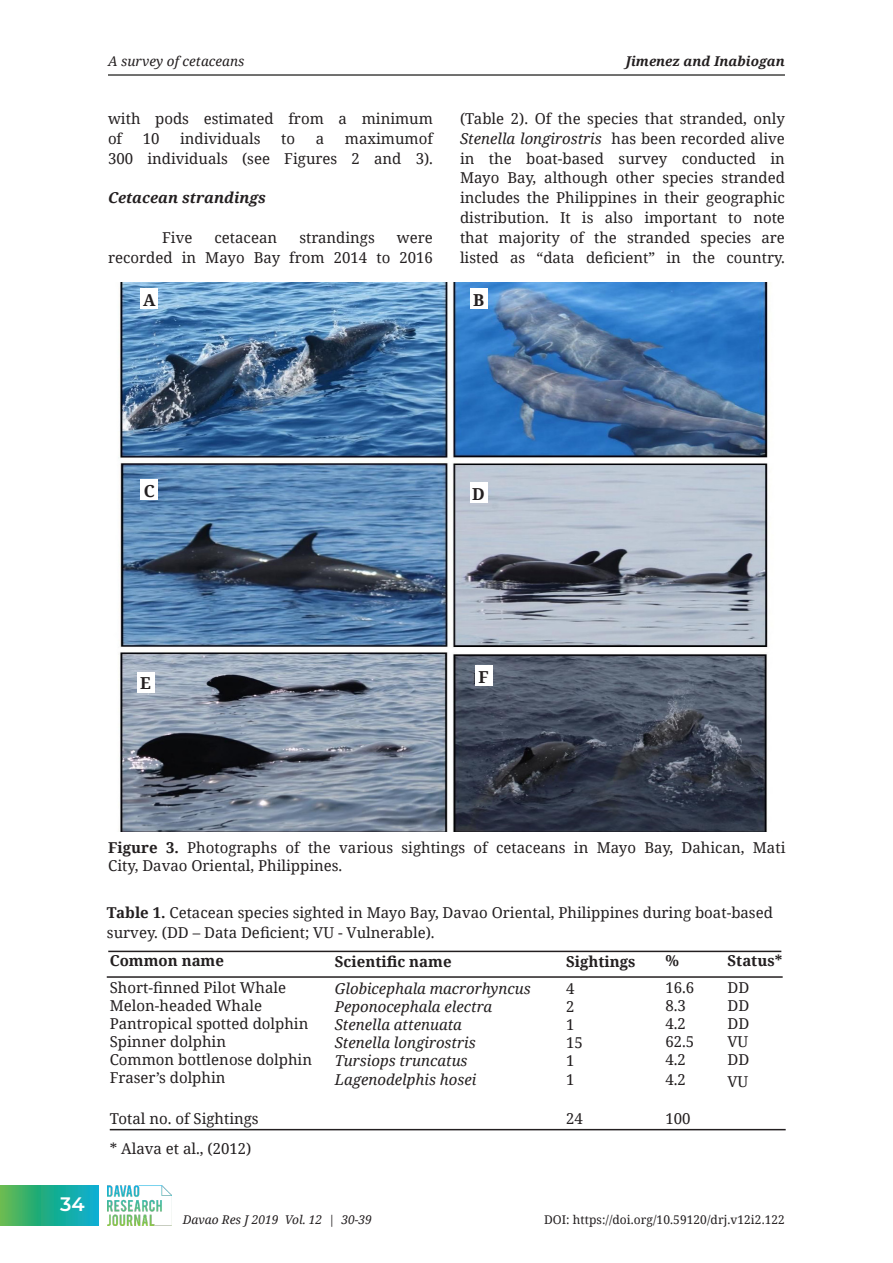
<style>
.page{position:relative;width:893px;height:1263px;background:#fff}
.page>*{position:absolute;margin:0;border:0;box-sizing:border-box;transform-origin:0 0}
.t1{font:600 19.5px "Montserrat";color:#fff}
.t2{font:700 16.5px "Noto Serif";color:#231f20}
.t3{font:15px/19.8px "Noto Serif";color:#231f20}
.t4{font:italic 15px "Noto Serif";color:#231f20}
.t5{font:700 15px "Noto Serif";color:#231f20}
.t6{font:italic 700 15px "Noto Serif";color:#231f20}
.t7{font:italic 700 13.5px "Noto Serif";color:#231f20}
.t8{font:italic 13.5px "Noto Serif";letter-spacing:.005em;color:#231f20}
.t9{font:12px "Noto Serif";letter-spacing:.005em;color:#231f20}
.t10{font:italic 12px "Noto Serif";color:#231f20}
.s1{font-style:italic}
.s2{font-weight:700}
</style>
<div class="page">
<hr style="left:108px;top:74px;width:677px;height:2px;background:#040503">
<svg style="left:0;top:1185px;width:98px;height:40px;background:#28af8b"></svg>
<img style="left:107px;top:1185px;width:65px;height:40px">
<hr style="left:108px;top:951px;width:673px;height:1px;background:#231f20">
<hr style="left:110px;top:1129px;width:676px;height:1px;background:#231f20">
<img style="left:118px;top:282px;width:650px;height:550px">
<div style="left:470px;top:289px;width:17px;height:20px;background:#fff"></div>
<div style="left:141px;top:289px;width:17px;height:20px;background:#fff"></div>
<div style="left:141px;top:479px;width:17px;height:21px;background:#fff"></div>
<div style="left:470px;top:482px;width:17px;height:21px;background:#fff"></div>
<div style="left:137px;top:672px;width:17px;height:20px;background:#fff"></div>
<div style="left:475px;top:665px;width:17px;height:20px;background:#fff"></div>
<hr style="left:107px;top:976px;width:676px;height:2px;background:#231f20">
<p class="t8" style="left:108px;top:52px;width:138px">A survey of cetaceans</p>
<p class="t7" style="left:626px;top:52px;width:161px">Jimenez and Inabiogan</p>
<p class="t3" style="left:108px;top:108px;width:326px">with pods estimated from a minimum</p>
<p class="t3" style="left:108px;top:128px;width:16px">of</p>
<p class="t3" style="left:143px;top:128px;width:18px">10</p>
<p class="t3" style="left:180px;top:128px;width:82px">individuals</p>
<p class="t3" style="left:281px;top:128px;width:15px">to</p>
<p class="t3" style="left:316px;top:128px;width:10px">a</p>
<p class="t3" style="left:345px;top:128px;width:90px">maximumof</p>
<p class="t3" style="left:108px;top:148px;width:326px">300 individuals (see Figures 2 and 3).</p>
<p class="t6" style="left:108px;top:187px;width:159px">Cetacean strandings</p>
<p class="t3" style="left:162px;top:227px;width:32px">Five</p>
<p class="t3" style="left:214px;top:227px;width:64px">cetacean</p>
<p class="t3" style="left:299px;top:227px;width:77px">strandings</p>
<p class="t3" style="left:397px;top:227px;width:38px">were</p>
<p class="t3" style="left:108px;top:247px;width:326px">recorded in Mayo Bay from 2014 to 2016</p>
<p class="t3" style="left:460px;top:108px;width:326px">(Table 2). Of the species that stranded, only<br><span class="s1">Stenella longirostris</span> has been recorded alive</p>
<p class="t3" style="left:460px;top:148px;width:326px">in the boat-based survey conducted in<br>Mayo Bay, although other species stranded</p>
<p class="t3" style="left:460px;top:187px;width:326px">includes the Philippines in their geographic</p>
<p class="t3" style="left:460px;top:207px;width:326px">distribution. It is also important to note</p>
<p class="t3" style="left:460px;top:227px;width:326px">that majority of the stranded species are listed as “data deficient” in the country.</p>
<p class="t2" style="left:143px;top:289px;width:14px">A</p>
<p class="t2" style="left:473px;top:289px;width:13px">B</p>
<p class="t2" style="left:144px;top:479px;width:13px">C</p>
<p class="t2" style="left:472px;top:482px;width:14px">D</p>
<p class="t2" style="left:140px;top:672px;width:12px">E</p>
<p class="t2" style="left:478px;top:665px;width:12px">F</p>
<h1 class="t1" style="left:60px;top:1191px;width:26px">34</h1>
<p class="t3" style="left:108px;top:837px;width:679px"><span class="s2">Figure 3.</span> Photographs of the various sightings of cetaceans in Mayo Bay, Dahican, Mati</p>
<p class="t3" style="left:108px;top:855px;width:236px">City, Davao Oriental, Philippines.</p>
<p class="t3" style="left:107px;top:902px;width:667px"><span class="s2">Table 1.</span> Cetacean species sighted in Mayo Bay, Davao Oriental, Philippines during boat-based survey. (DD – Data Deficient; VU - Vulnerable).</p>
<p class="t5" style="left:110px;top:950px;width:116px">Common name</p>
<p class="t3" style="left:110px;top:977px;width:178px">Short-finned Pilot Whale</p>
<p class="t3" style="left:110px;top:995px;width:154px">Melon-headed Whale</p>
<p class="t3" style="left:110px;top:1013px;width:200px">Pantropical spotted dolphin</p>
<p class="t3" style="left:110px;top:1031px;width:118px">Spinner dolphin</p>
<p class="t3" style="left:110px;top:1049px;width:204px">Common bottlenose dolphin</p>
<p class="t3" style="left:110px;top:1067px;width:117px">Fraser’s dolphin</p>
<p class="t3" style="left:110px;top:1108px;width:150px">Total no. of Sightings</p>
<p class="t3" style="left:110px;top:1138px;width:143px">* Alava et al., (2012)</p>
<p class="t5" style="left:727px;top:950px;width:56px">Status*</p>
<p class="t3" style="left:727px;top:977px;width:23px">DD</p>
<p class="t3" style="left:727px;top:995px;width:23px">DD</p>
<p class="t3" style="left:727px;top:1013px;width:23px">DD</p>
<p class="t3" style="left:727px;top:1031px;width:22px">VU</p>
<p class="t3" style="left:727px;top:1049px;width:23px">DD</p>
<p class="t3" style="left:727px;top:1071px;width:22px">VU</p>
<p class="t5" style="left:566px;top:951px;width:71px">Sightings</p>
<p class="t3" style="left:566px;top:978px;width:10px">4</p>
<p class="t3" style="left:566px;top:996px;width:10px">2</p>
<p class="t3" style="left:566px;top:1014px;width:10px">1</p>
<p class="t3" style="left:566px;top:1032px;width:18px">15</p>
<p class="t3" style="left:566px;top:1050px;width:10px">1</p>
<p class="t3" style="left:566px;top:1069px;width:10px">1</p>
<p class="t3" style="left:566px;top:1108px;width:18px">24</p>
<p class="t5" style="left:335px;top:951px;width:118px">Scientific name</p>
<p class="t4" style="left:335px;top:978px;width:197px">Globicephala macrorhyncus</p>
<p class="t4" style="left:335px;top:996px;width:159px">Peponocephala electra</p>
<p class="t4" style="left:335px;top:1014px;width:129px">Stenella attenuata</p>
<p class="t4" style="left:335px;top:1032px;width:142px">Stenella longirostris</p>
<p class="t4" style="left:335px;top:1050px;width:134px">Tursiops truncatus</p>
<p class="t4" style="left:335px;top:1069px;width:143px">Lagenodelphis hosei</p>
<p class="t5" style="left:665px;top:950px;width:15px">%</p>
<p class="t3" style="left:665px;top:977px;width:30px">16.6</p>
<p class="t3" style="left:665px;top:995px;width:22px">8.3</p>
<p class="t3" style="left:665px;top:1013px;width:22px">4.2</p>
<p class="t3" style="left:665px;top:1031px;width:30px">62.5</p>
<p class="t3" style="left:665px;top:1049px;width:22px">4.2</p>
<p class="t3" style="left:665px;top:1069px;width:22px">4.2</p>
<p class="t3" style="left:665px;top:1108px;width:27px">100</p>
<p class="t10" style="left:183px;top:1211px;width:191px">Davao Res J 2019 Vol. 12 | 30-39</p>
<p class="t9" style="left:544px;top:1211px;width:242px">DOI: https://doi.org/10.59120/drj.v12i2.122</p>
</div>
